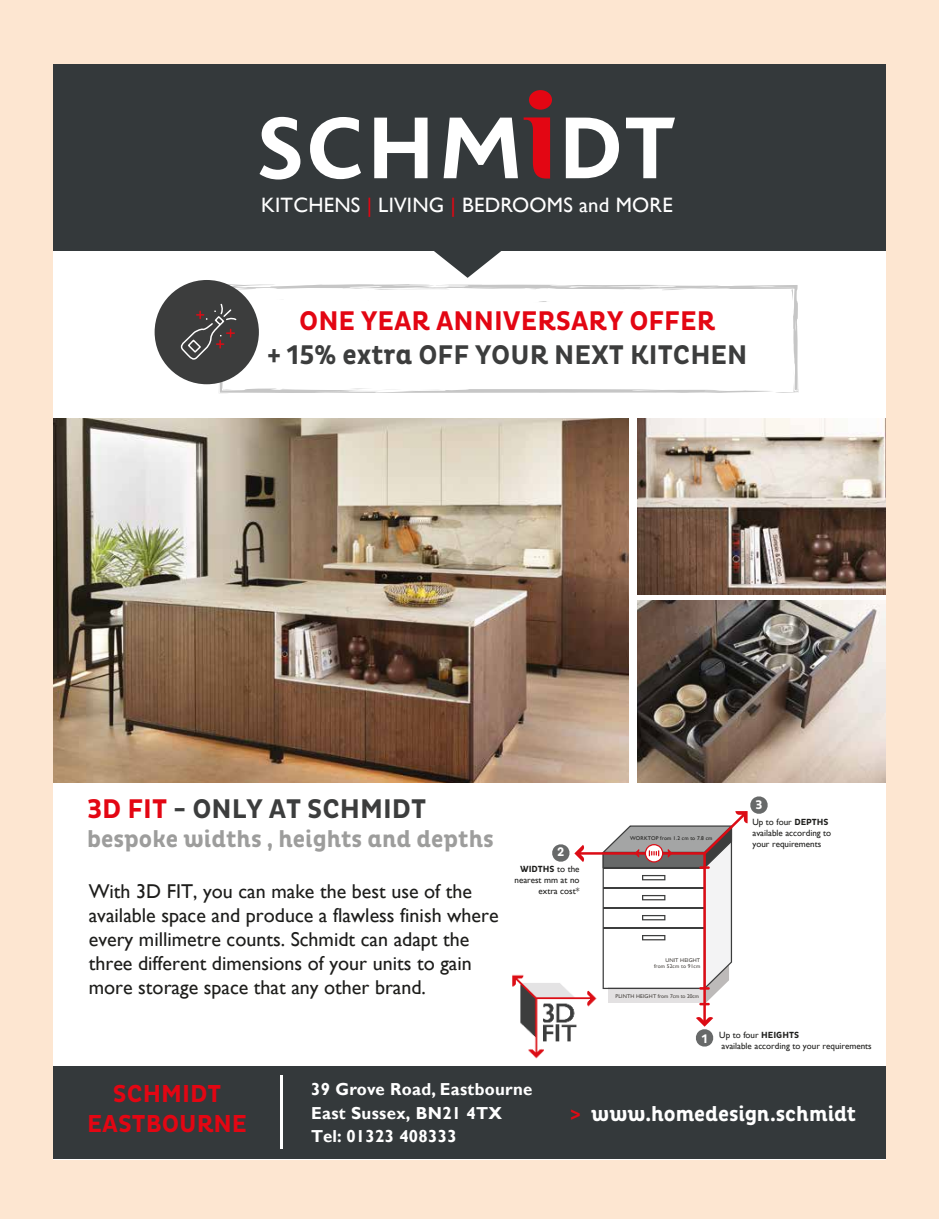
<style>
.page{position:relative;width:939px;height:1219px;background:#fde6d1}
.page>*{position:absolute;margin:0;border:0;box-sizing:border-box;transform-origin:0 0}
.t1{font:700 27.5px "Pluto Cond";color:#3c3d3d}
.t2{font:700 27.5px "Pluto Cond";color:#e30613}
.t3{font:700 25px/30px "Pluto Cond";color:#e30613;text-align:center}
.t4{font:700 23.75px "Pluto Cond";color:#9d9d9c}
.t5{font:700 21px "Pluto Cond";letter-spacing:-.005em;color:#fff}
.t6{font:20.88px "Gill Sans";letter-spacing:.01em;color:#fff}
.t7{font:20px/24px "Gill Sans";color:#1d1d1b}
.t8{font:700 17.38px/23.1px "Gill Sans";letter-spacing:.02em;color:#fff}
.t9{font:700 12.62px "Pluto Cond";color:#fff}
.t10{font:9px/10.9px "Gill Sans";color:#1d1d1b}
.t11{font:700 9px "Pluto Cond";color:#1d1d1b}
.t12{font:5.38px/6.5px "Gill Sans";letter-spacing:.025em;color:#45413d;text-align:right}
.t13{font:5.38px "Gill Sans";letter-spacing:.025em;color:#1d1d1b}
.s1{color:#e30613}
.s2{font-family:"Gill Sans";font-weight:400}
.s3{font-family:"Pluto Cond";font-weight:700}
.s4{color:#dc0c15}
</style>
<div class="page">
<div style="left:53px;top:64px;width:833px;height:1095px;background:#fff"></div>
<svg style="left:427px;top:250px;width:82px;height:28px"></svg>
<div style="left:53px;top:64px;width:833px;height:186px;background:#34393b"></div>
<svg style="left:524px;top:117px;width:26px;height:62px"></svg>
<svg style="left:260px;top:117px;width:40px;height:63px"></svg>
<svg style="left:310px;top:117px;width:51px;height:62px"></svg>
<svg style="left:374px;top:118px;width:54px;height:60px"></svg>
<svg style="left:444px;top:118px;width:74px;height:60px"></svg>
<svg style="left:566px;top:118px;width:53px;height:60px"></svg>
<svg style="left:626px;top:118px;width:49px;height:60px"></svg>
<div style="left:529px;top:90px;width:23px;height:20px;background:#e30613;border-radius:50%"></div>
<svg style="left:774px;top:285px;width:24px;height:79px"></svg>
<svg style="left:228px;top:284px;width:546px;height:109px"></svg>
<svg style="left:706px;top:392px;width:35px;height:1px"></svg>
<svg style="left:672px;top:392px;width:28px;height:1px"></svg>
<svg style="left:598px;top:391px;width:62px;height:2px"></svg>
<svg style="left:775px;top:287px;width:18px;height:14px"></svg>
<svg style="left:659px;top:289px;width:51px;height:1px"></svg>
<svg style="left:609px;top:289px;width:37px;height:1px"></svg>
<svg style="left:771px;top:364px;width:28px;height:29px"></svg>
<img style="left:512px;top:974px;width:39px;height:85px">
<svg style="left:551px;top:796px;width:217px;height:251px"></svg>
<img style="left:53px;top:418px;width:576px;height:365px">
<img style="left:637px;top:418px;width:249px;height:177px">
<img style="left:637px;top:600px;width:249px;height:183px">
<div style="left:155px;top:280px;width:104px;height:104px;background:#3c3d3d;border-radius:50%"></div>
<svg style="left:180px;top:288px;width:400px;height:106px"></svg>
<div style="left:53px;top:1067px;width:833px;height:92px;background:#34393b"></div>
<hr style="left:280px;top:1075px;width:3px;height:74px;background:#fff">
<p class="t6" style="left:261px;top:192px;width:413px">KITCHENS <span class="s1">|</span> LIVING <span class="s1">|</span> BEDROOMS and MORE</p>
<h1 class="t2" style="left:299px;top:306px;width:417px">ONE YEAR ANNIVERSARY OFFER</h1>
<h1 class="t1" style="left:267px;top:339px;width:482px">+ 15% extra OFF YOUR NEXT KITCHEN</h1>
<h1 class="t1" style="left:87px;top:793px;width:341px"><span class="s1">3D FIT</span> - ONLY AT SCHMIDT</h1>
<p class="t4" style="left:87px;top:825px;width:408px">bespoke widths , heights and depths</p>
<p class="t7" style="left:89px;top:880px;width:411px">With 3D FIT, you can make the best use of the available space and produce a flawless finish where every millimetre counts. Schmidt can adapt the three different dimensions of your units to gain more storage space that any other brand.</p>
<p class="t9" style="left:557px;top:844px;width:9px">2</p>
<p class="t11" style="left:520px;top:864px;width:61px">WIDTHS <span class="s2">to the</span></p>
<p class="t10" style="left:514px;top:875px;width:67px;text-align:right">nearest mm at no extra cost*</p>
<p class="t13" style="left:630px;top:835px;width:84px">WORKTOP from 1.2 cm to 7.8 cm</p>
<p class="t9" style="left:755px;top:797px;width:9px">3</p>
<p class="t10" style="left:752px;top:817px;width:80px">Up to four <span class="s3">DEPTHS </span>available according to your requirements</p>
<p class="t12" style="left:654px;top:957px;width:48px">UNIT HEIGHT from 52cm to 91cm</p>
<p class="t12" style="left:615px;top:993px;width:85px">PLINTH HEIGHT from 7cm to 20cm</p>
<p class="t9" style="left:702px;top:1031px;width:7px">1</p>
<p class="t10" style="left:719px;top:1030px;width:154px">Up to four <span class="s3">HEIGHTS<br></span>available according to your requirements</p>
<p class="t3" style="left:87px;top:1079px;width:161px">SCHMIDT<br>EASTBOURNE</p>
<p class="t8" style="left:311px;top:1078px;width:223px">39 Grove Road, Eastbourne<br>East Sussex, BN21 4TX<br>Tel: 01323 408333</p>
<p class="t5" style="left:570px;top:1101px;width:287px"><span class="s4">&gt;</span> www.homedesign.schmidt</p>
</div>
